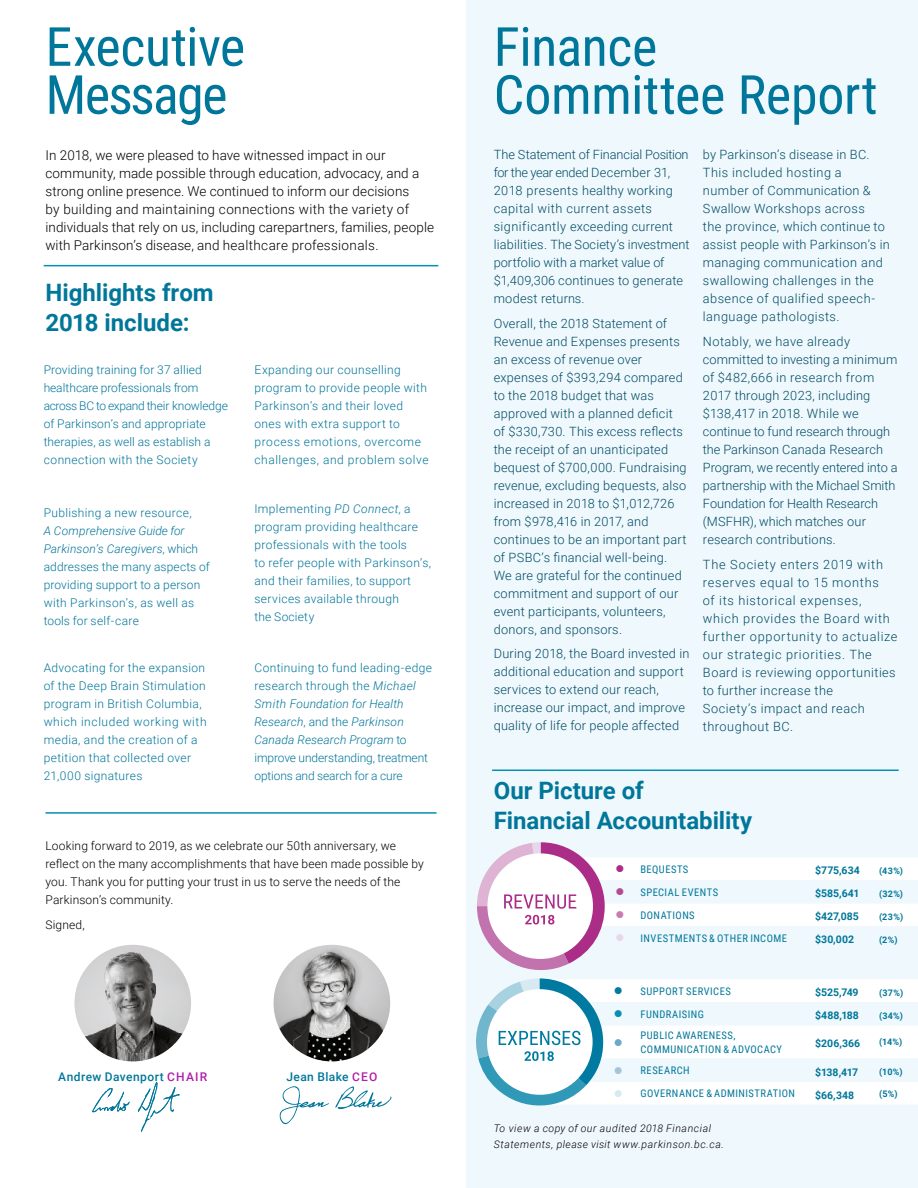
<style>
.page{position:relative;width:918px;height:1188px;background:#fff}
.page>*{position:absolute;margin:0;border:0;box-sizing:border-box;transform-origin:0 0}
.t1{font:54px/48px "Roboto Condensed";letter-spacing:-.01em;color:#00779a}
.t2{font:700 24px/30px "Roboto";color:#00779a}
.t3{font:300 13.5px/18px "Roboto";letter-spacing:.005em;color:#000}
.t4{font:300 12.75px/18px "Roboto";letter-spacing:.02em;color:#004b63}
.t5{font:300 12.75px/18px "Roboto";letter-spacing:.055em;color:#004b63}
.t6{font:300 12px/18px "Roboto";letter-spacing:.025em;color:#00759a}
.t7{font:300 12px/18px "Roboto";letter-spacing:.01em;color:#000}
.t8{font:300 12px/18px "Roboto";letter-spacing:-.005em;color:#00759a}
.t9{font:500 12px "Roboto";letter-spacing:.04em;color:#00779a}
.t10{font:12px "Wingdings";color:#6ca9c6}
.t11{font:10.5px/13.5px "Roboto Condensed";letter-spacing:.045em;color:#00779a}
.t12{font:italic 300 10.5px/15.8px "Roboto";letter-spacing:.055em;color:#000}
.t13{font:700 10.5px "Roboto";color:#00779a}
.t14{font:700 9px "Roboto";letter-spacing:.04em;color:#00779a}
.s1{font-style:italic}
.s2{color:#b01eab}
.s3{color:#ab2d88}
.s4{color:#b44b96}
.s5{color:#ca7bb1}
.s6{color:#e7d7e8}
.s7{color:#007aa0}
.s8{color:#0390b2}
.s9{color:#a4c5d8}
.s10{color:#d7eaf2}
</style>
<div class="page">
<div style="left:467px;top:0;width:451px;height:1188px;background:#eff8fd"></div>
<img style="left:74px;top:945px;width:117px;height:116px;border-radius:58px">
<img style="left:274px;top:945px;width:116px;height:116px;border-radius:58px">
<svg style="left:335px;top:1086px;width:57px;height:23px"></svg>
<svg style="left:279px;top:1086px;width:50px;height:39px"></svg>
<svg style="left:92px;top:1088px;width:38px;height:24px"></svg>
<svg style="left:138px;top:1082px;width:42px;height:50px"></svg>
<hr style="left:44px;top:265px;width:394px;height:1px;background:#0390b2">
<hr style="left:492px;top:770px;width:407px;height:1px;background:#0390b2">
<hr style="left:45px;top:812px;width:392px;height:2px;background:#0390b2">
<svg style="left:476px;top:842px;width:442px;height:264px"></svg>
<h1 class="t1" style="left:45px;top:21px;width:201px">Executive<br>Message</h1>
<h1 class="t1" style="left:494px;top:21px;width:385px">Finance<br>Committee Report</h1>
<p class="t3" style="left:45px;top:145px;width:390px">In 2018, we were pleased to have witnessed impact in our community, made possible through education, advocacy, and a strong online presence. We continued to inform our decisions<br>by building and maintaining connections with the variety of individuals that rely on us, including carepartners, families, people with Parkinson’s disease, and healthcare professionals.</p>
<h2 class="t2" style="left:45px;top:276px;width:170px">Highlights from<br>2018 include:</h2>
<p class="t6" style="left:44px;top:360px;width:186px">Providing training for 37 allied healthcare professionals from across BC to expand their knowledge of Parkinson’s and appropriate therapies, as well as establish a connection with the Society</p>
<p class="t6" style="left:44px;top:503px;width:149px">Publishing a new resource,</p>
<p class="t6" style="left:44px;top:521px;width:168px"><span class="s1">A Comprehensive Guide for<br>Parkinson’s Caregivers</span>, which addresses the many aspects of providing support to a person with Parkinson’s, as well as tools for self-care</p>
<p class="t6" style="left:44px;top:658px;width:164px">Advocating for the expansion of the Deep Brain Stimulation program in British Columbia, which included working with media, and the creation of a petition that collected over<br>21,000 signatures</p>
<p class="t6" style="left:254px;top:360px;width:176px">Expanding our counselling program to provide people with<br>Parkinson’s and their loved ones with extra support to process emotions, overcome challenges, and problem solve</p>
<p class="t6" style="left:254px;top:500px;width:178px">Implementing <span class="s1">PD Connect</span>, a program providing healthcare professionals with the tools<br>to refer people with Parkinson’s, and their families, to support services available through<br>the Society</p>
<p class="t8" style="left:254px;top:658px;width:179px">Continuing to fund leading-edge research through the <span class="s1">Michael<br>Smith Foundation for Health<br>Research</span>, and the <span class="s1">Parkinson<br>Canada Research Program</span> to improve understanding, treatment options and search for a cure</p>
<p class="t7" style="left:45px;top:836px;width:380px">Looking forward to 2019, as we celebrate our 50th anniversary, we reflect on the many accomplishments that have been made possible by you. Thank you for putting your trust in us to serve the needs of the Parkinson’s community.</p>
<p class="t7" style="left:45px;top:915px;width:41px">Signed,</p>
<p class="t9" style="left:58px;top:1068px;width:151px">Andrew Davenport <span class="s2">CHAIR</span></p>
<p class="t9" style="left:286px;top:1068px;width:92px">Jean Blake <span class="s2">CEO</span></p>
<p class="t4" style="left:494px;top:145px;width:197px">The Statement of Financial Position for the year ended December 31,<br>2018 presents healthy working capital with current assets significantly exceeding current liabilities. The Society’s investment portfolio with a market value of $1,409,306 continues to generate modest returns.</p>
<p class="t4" style="left:494px;top:314px;width:195px">Overall, the 2018 Statement of<br>Revenue and Expenses presents an excess of revenue over expenses of $393,294 compared to the 2018 budget that was approved with a planned deficit of $330,730. This excess reflects the receipt of an unanticipated bequest of $700,000. Fundraising revenue, excluding bequests, also increased in 2018 to $1,012,726 from $978,416 in 2017, and continues to be an important part of PSBC’s financial well-being.<br>We are grateful for the continued commitment and support of our event participants, volunteers, donors, and sponsors.</p>
<p class="t4" style="left:494px;top:644px;width:197px">During 2018, the Board invested in additional education and support services to extend our reach, increase our impact, and improve quality of life for people affected</p>
<p class="t4" style="left:703px;top:145px;width:188px">by Parkinson’s disease in BC.<br>This included hosting a number of Communication &amp;<br>Swallow Workshops across<br>the province, which continue to assist people with Parkinson’s in managing communication and swallowing challenges in the absence of qualified speech&shy;language pathologists.</p>
<p class="t4" style="left:703px;top:332px;width:196px">Notably, we have already committed to investing a minimum of $482,666 in research from<br>2017 through 2023, including $138,417 in 2018. While we continue to fund research through the Parkinson Canada Research<br>Program, we recently entered into a partnership with the Michael Smith<br>Foundation for Health Research (MSFHR), which matches our research contributions.</p>
<p class="t5" style="left:703px;top:555px;width:196px">The Society enters 2019 with reserves equal to 15 months<br>of its historical expenses, which provides the Board with further opportunity to actualize our strategic priorities. The<br>Board is reviewing opportunities to further increase the<br>Society’s impact and reach throughout BC.</p>
<h2 class="t2" style="left:494px;top:775px;width:260px">Our Picture of<br>Financial Accountability</h2>
<p class="t11" style="left:615px;top:862px;width:75px"><span class="s3">●</span> BEQUESTS</p>
<p class="t13" style="left:815px;top:863px;width:46px">$775,634</p>
<p class="t14" style="left:879px;top:864px;width:26px">(43%)</p>
<p class="t11" style="left:615px;top:885px;width:104px"><span class="s4">●</span> SPECIAL EVENTS</p>
<p class="t13" style="left:815px;top:886px;width:46px">$585,641</p>
<p class="t14" style="left:879px;top:887px;width:26px">(32%)</p>
<p class="t11" style="left:615px;top:908px;width:81px"><span class="s5">●</span> DONATIONS</p>
<p class="t13" style="left:815px;top:909px;width:45px">$427,085</p>
<p class="t14" style="left:879px;top:910px;width:26px">(23%)</p>
<p class="t11" style="left:615px;top:931px;width:173px"><span class="s6">●</span> INVESTMENTS &amp; OTHER INCOME</p>
<p class="t13" style="left:815px;top:932px;width:41px">$30,002</p>
<p class="t14" style="left:879px;top:933px;width:20px">(2%)</p>
<p class="t11" style="left:614px;top:984px;width:119px"><span class="s7">●</span> SUPPORT SERVICES</p>
<p class="t13" style="left:815px;top:985px;width:45px">$525,749</p>
<p class="t14" style="left:879px;top:986px;width:26px">(37%)</p>
<p class="t11" style="left:614px;top:1007px;width:92px"><span class="s8">●</span> FUNDRAISING</p>
<p class="t13" style="left:815px;top:1008px;width:45px">$488,188</p>
<p class="t14" style="left:879px;top:1009px;width:26px">(34%)</p>
<p class="t10" style="left:614px;top:1036px;width:10px">●</p>
<p class="t11" style="left:641px;top:1028px;width:143px">PUBLIC AWARENESS,<br>COMMUNICATION &amp; ADVOCACY</p>
<p class="t13" style="left:815px;top:1036px;width:47px">$206,366</p>
<p class="t14" style="left:879px;top:1036px;width:25px">(14%)</p>
<p class="t11" style="left:614px;top:1063px;width:77px"><span class="s9">●</span> RESEARCH</p>
<p class="t13" style="left:815px;top:1065px;width:45px">$138,417</p>
<p class="t14" style="left:879px;top:1065px;width:25px">(10%)</p>
<p class="t11" style="left:614px;top:1086px;width:183px"><span class="s10">●</span> GOVERNANCE &amp; ADMINISTRATION</p>
<p class="t13" style="left:815px;top:1088px;width:41px">$66,348</p>
<p class="t14" style="left:879px;top:1087px;width:20px">(5%)</p>
<p class="t12" style="left:494px;top:1120px;width:232px">To view a copy of our audited 2018 Financial<br>Statements, please visit www.parkinson.bc.ca.</p>
</div>
